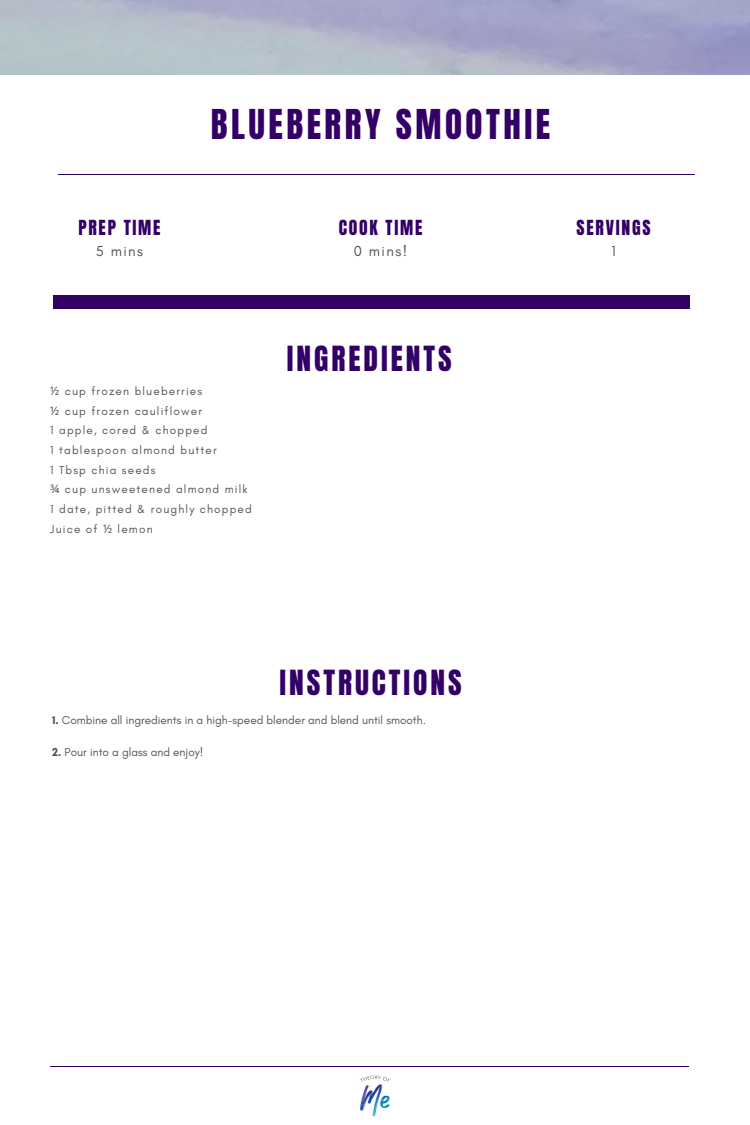
<style>
.page{position:relative;width:750px;height:1125px;background:#fff}
.page>*{position:absolute;margin:0;border:0;box-sizing:border-box;transform-origin:0 0}
.t1{font:35px "Anton";letter-spacing:.1em;color:#306}
.t2{font:29.5px "Anton";letter-spacing:.1em;color:#306}
.t3{font:17.62px "Anton";letter-spacing:.1em;color:#306}
.t4{font:14.75px "Glacial Indifference";letter-spacing:.1em;color:#545454}
.t5{font:11.75px "Glacial Indifference";letter-spacing:.1em;color:#545454}
.t6{font:11.75px "Glacial Indifference";color:#545454}
.s1{font-family:"Noto Sans"}
.s2{font-weight:700}
</style>
<div class="page">
<hr style="left:58px;top:174px;width:637px;height:1px;background:#306">
<div style="left:53px;top:295px;width:637px;height:13px;background:#306"></div>
<hr style="left:51px;top:1066px;width:638px;height:1px;background:#306">
<img style="left:360px;top:1075px;width:30px;height:42px">
<h4 class="t3" style="left:78px;top:215px;width:84px">PREP TIME</h4>
<h3 class="t4" style="left:96px;top:242px;width:49px">5 mins</h3>
<h3 class="t1" style="left:211px;top:99px;width:341px">BLUEBERRY SMOOTHIE</h3>
<p class="t3" style="left:339px;top:215px;width:85px">COOK TIME</p>
<h2 class="t4" style="left:354px;top:242px;width:55px">0 mins!</h2>
<p class="t3" style="left:577px;top:215px;width:76px">SERVINGS</p>
<p class="t4" style="left:611px;top:242px;width:6px">1</p>
<p class="t5" style="left:50px;top:384px;width:153px"><span class="s1">½</span> cup frozen blueberries</p>
<p class="t5" style="left:50px;top:404px;width:153px"><span class="s1">½</span> cup frozen cauliflower</p>
<p class="t5" style="left:50px;top:423px;width:159px">1 apple, cored &amp; chopped</p>
<p class="t5" style="left:50px;top:443px;width:168px">1 tablespoon almond butter</p>
<p class="t5" style="left:50px;top:463px;width:107px">1 Tbsp chia seeds</p>
<p class="t5" style="left:50px;top:482px;width:199px"><span class="s1">¾</span> cup unsweetened almond milk</p>
<h2 class="t5" style="left:50px;top:502px;width:203px">1 date, pitted &amp; roughly chopped</h2>
<p class="t5" style="left:50px;top:522px;width:104px">Juice of <span class="s1">½</span> lemon</p>
<h3 class="t2" style="left:287px;top:337px;width:166px">INGREDIENTS</h3>
<h1 class="t2" style="left:280px;top:661px;width:184px">INSTRUCTIONS</h1>
<p class="t6" style="left:52px;top:713px;width:375px"><span class="s2">1.</span> Combine all ingredients in a high-speed blender and blend until smooth.</p>
<p class="t6" style="left:52px;top:745px;width:153px"><span class="s2">2.</span> Pour into a glass and enjoy!</p>
</div>
